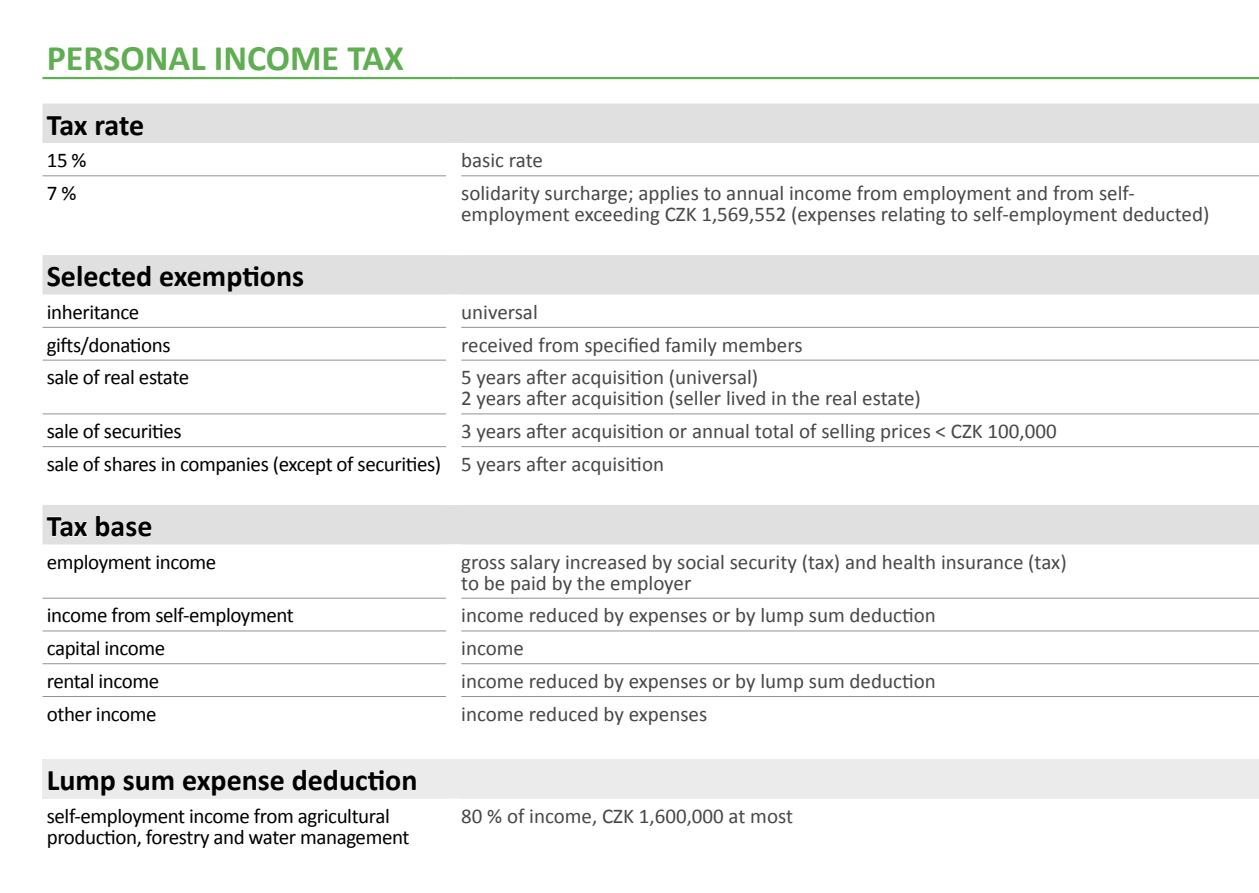
<style>
.page{position:relative;width:1259px;height:893px;background:#fff}
.page>*{position:absolute;margin:0;border:0;box-sizing:border-box;transform-origin:0 0}
.t1{font:700 36px "Calibri";color:#5fae52}
.t2{font:700 30px "Calibri";color:#000}
.t3{font:21px/21px "Calibri";color:#484848}
.t4{font:21px/21px "Calibri";letter-spacing:-.02em;color:#000}
.s1{color:#000}
</style>
<div class="page">
<svg style="left:43px;top:104px;width:1216px;height:440px"></svg>
<div style="left:43px;top:759px;width:1216px;height:39px;background:#ebebeb"></div>
<hr style="left:43px;top:175px;width:403px;height:1px;background:#939393">
<hr style="left:461px;top:175px;width:798px;height:1px;background:#939393">
<hr style="left:43px;top:327px;width:403px;height:1px;background:#939393">
<hr style="left:461px;top:327px;width:798px;height:1px;background:#939393">
<hr style="left:43px;top:360px;width:403px;height:1px;background:#939393">
<hr style="left:461px;top:360px;width:798px;height:1px;background:#939393">
<hr style="left:43px;top:413px;width:403px;height:1px;background:#939393">
<hr style="left:461px;top:413px;width:798px;height:1px;background:#939393">
<hr style="left:43px;top:446px;width:403px;height:1px;background:#939393">
<hr style="left:461px;top:446px;width:798px;height:1px;background:#939393">
<hr style="left:43px;top:598px;width:403px;height:1px;background:#939393">
<hr style="left:461px;top:598px;width:798px;height:1px;background:#939393">
<hr style="left:43px;top:630px;width:403px;height:1px;background:#939393">
<hr style="left:461px;top:630px;width:798px;height:1px;background:#939393">
<hr style="left:43px;top:663px;width:403px;height:1px;background:#939393">
<hr style="left:461px;top:663px;width:798px;height:1px;background:#939393">
<hr style="left:43px;top:696px;width:403px;height:1px;background:#939393">
<hr style="left:461px;top:696px;width:798px;height:1px;background:#939393">
<hr style="left:43px;top:77px;width:411px;height:2px;background:#5fae52">
<hr style="left:454px;top:77px;width:805px;height:2px;background:#5fae52">
<div style="left:446px;top:143px;width:15px;height:33px;background:#fff"></div>
<div style="left:446px;top:176px;width:15px;height:54px;background:#fff"></div>
<div style="left:446px;top:230px;width:15px;height:25px;background:#fff"></div>
<div style="left:446px;top:295px;width:15px;height:32px;background:#fff"></div>
<div style="left:446px;top:327px;width:15px;height:33px;background:#fff"></div>
<div style="left:446px;top:360px;width:15px;height:54px;background:#fff"></div>
<div style="left:446px;top:414px;width:15px;height:33px;background:#fff"></div>
<div style="left:446px;top:447px;width:15px;height:32px;background:#fff"></div>
<div style="left:446px;top:479px;width:15px;height:26px;background:#fff"></div>
<svg style="left:45px;top:515px;width:44px;height:23px"></svg>
<svg style="left:95px;top:514px;width:58px;height:24px"></svg>
<h1 class="t1" style="left:47px;top:35px;width:359px">PERSONAL INCOME TAX</h1>
<h2 class="t2" style="left:47px;top:106px;width:99px">Tax rate</h2>
<p class="t4" style="left:47px;top:149px;width:41px">15 %</p>
<p class="t3" style="left:461px;top:149px;width:83px">basic rate</p>
<p class="t4" style="left:47px;top:182px;width:31px">7 %</p>
<p class="t3" style="left:461px;top:182px;width:750px">solidarity surcharge; applies to annual income from employment and from self&shy;employment exceeding CZK 1,569,552 (expenses relating to self-employment deducted)</p>
<h2 class="t2" style="left:47px;top:258px;width:259px">Selected exemptions</h2>
<p class="t4" style="left:47px;top:300px;width:94px">inheritance</p>
<p class="t3" style="left:461px;top:300px;width:78px">universal</p>
<p class="t4" style="left:47px;top:333px;width:125px">gifts/donations</p>
<p class="t3" style="left:461px;top:333px;width:343px">received from specified family members</p>
<p class="t4" style="left:47px;top:366px;width:144px">sale of real estate</p>
<p class="t3" style="left:461px;top:366px;width:461px">5 years after acquisition (universal)<br>2 years after acquisition (seller lived in the real estate)</p>
<p class="t4" style="left:47px;top:420px;width:136px">sale of securities</p>
<p class="t3" style="left:47px;top:414px;width:1011px;line-height:32.7px;text-indent:414px">3 years after acquisition or annual total of selling prices &lt; CZK 100,000 <span class="s1">sale of shares in companies (except of securities)</span> 5 years after acquisition</p>
<h2 class="t2" style="left:47px;top:507px;width:107px">Tax base</h2>
<p class="t4" style="left:47px;top:550px;width:171px">employment income</p>
<p class="t3" style="left:461px;top:550px;width:607px">gross salary increased by social security (tax) and health insurance (tax) to be paid by the employer</p>
<p class="t4" style="left:47px;top:604px;width:249px">income from self-employment</p>
<p class="t3" style="left:461px;top:604px;width:476px">income reduced by expenses or by lump sum deduction</p>
<p class="t4" style="left:47px;top:637px;width:120px">capital income</p>
<p class="t3" style="left:461px;top:637px;width:64px">income</p>
<p class="t4" style="left:47px;top:669px;width:114px">rental income</p>
<p class="t3" style="left:461px;top:669px;width:476px">income reduced by expenses or by lump sum deduction</p>
<p class="t4" style="left:47px;top:702px;width:111px">other income</p>
<p class="t3" style="left:461px;top:702px;width:248px">income reduced by expenses</p>
<h2 class="t2" style="left:47px;top:761px;width:372px">Lump sum expense deduction</h2>
<p class="t4" style="left:47px;top:804px;width:364px">self-employment income from agricultural production, forestry and water management</p>
<p class="t3" style="left:461px;top:804px;width:333px">80 % of income, CZK 1,600,000 at most</p>
</div>
